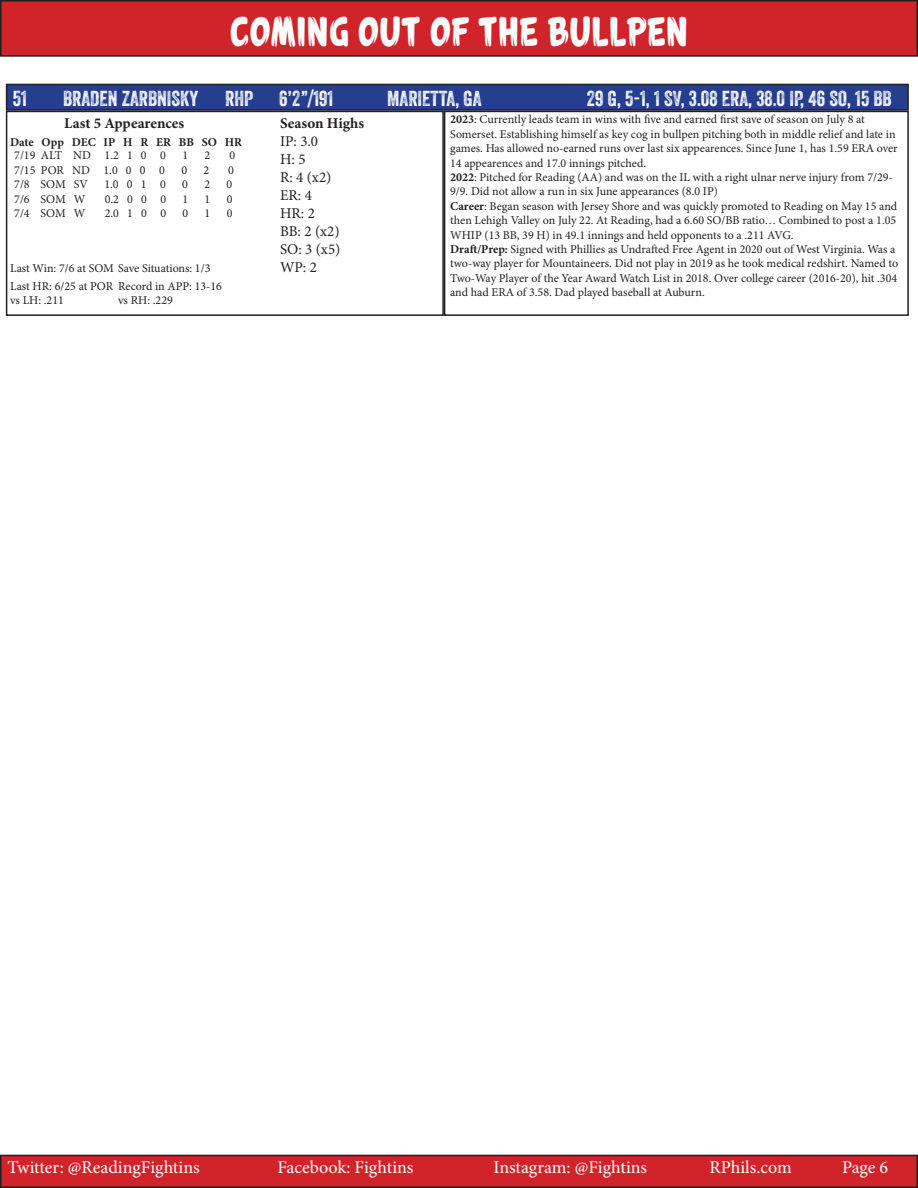
<style>
.page{position:relative;width:918px;height:1188px;background:#fff}
.page>*{position:absolute;margin:0;border:0;box-sizing:border-box;transform-origin:0 0}
.t1{font:700 36px "Reading";color:#fff}
.t2{font:21px "Veneer Two";color:#fff}
.t3{font:18px "Minion Pro";color:#fff}
.t4{font:15px "Minion Pro";color:#231f20}
.t5{font:700 15px "Minion Pro";color:#231f20}
.t6{font:12px/14.4px "Minion Pro";color:#231f20}
.t7{font:700 12px "Minion Pro";color:#231f20}
.s1{font-weight:700}
</style>
<div class="page">
<div style="left:1px;top:1px;width:916px;height:55px;background:#d1232a"></div>
<div style="left:0;top:0;width:918px;height:57px;border:2px solid #231f20"></div>
<div style="left:1px;top:1155px;width:916px;height:32px;background:#d1232a"></div>
<div style="left:0;top:1155px;width:918px;height:33px;border:2px solid #231f20"></div>
<div style="left:7px;top:84px;width:901px;height:26px;background:#253f8e"></div>
<div style="left:6px;top:84px;width:903px;height:27px;border:2px solid #231f20"></div>
<div style="left:6px;top:111px;width:438px;height:205px;border:2px solid #231f20"></div>
<div style="left:444px;top:111px;width:465px;height:205px;border:2px solid #231f20"></div>
<p class="t1" style="left:230px;top:11px;width:460px">COMING OUT OF THE BULLPEN</p>
<p class="t2" style="left:13px;top:86px;width:16px">51</p>
<p class="t2" style="left:63px;top:86px;width:137px">BRADEN ZARBNISKY</p>
<p class="t2" style="left:225px;top:86px;width:110px">RHP 6’2”/191</p>
<p class="t2" style="left:387px;top:86px;width:96px">MARIETTA, GA</p>
<p class="t2" style="left:587px;top:86px;width:306px">29 G, 5-1, 1 SV, 3.08 ERA, 38.0 IP, 46 SO, 15 BB</p>
<p class="t6" style="left:450px;top:112px;width:449px"><span class="s1">2023</span>: Currently leads team in wins with five and earned first save of season on July 8 at Somerset. Establishing himself as key cog in bullpen pitching both in middle relief and late in games. Has allowed no-earned runs over last six appearences. Since June 1, has 1.59 ERA over 14 appearences and 17.0 innings pitched.</p>
<p class="t6" style="left:450px;top:170px;width:444px"><span class="s1">2022</span>: Pitched for Reading (AA) and was on the IL with a right ulnar nerve injury from 7/29-<br>9/9. Did not allow a run in six June appearances (8.0 IP)</p>
<p class="t6" style="left:450px;top:199px;width:449px;text-align:justify"><span class="s1">Career</span>: Began season with Jersey Shore and was quickly promoted to Reading on May 15 and then Lehigh Valley on July 22. At Reading, had a 6.60 SO/BB ratio… Combined to post a 1.05<br>WHIP (13 BB, 39 H) in 49.1 innings and held opponents to a .211 AVG.</p>
<p class="t6" style="left:450px;top:242px;width:450px"><span class="s1">Draft/Prep:</span> Signed with Phillies as Undrafted Free Agent in 2020 out of West Virginia. Was a two-way player for Mountaineers. Did not play in 2019 as he took medical redshirt. Named to Two-Way Player of the Year Award Watch List in 2018. Over college career (2016-20), hit .304 and had ERA of 3.58. Dad played baseball at Auburn.</p>
<p class="t5" style="left:64px;top:113px;width:122px">Last 5 Appearences</p>
<p class="t5" style="left:280px;top:113px;width:86px">Season Highs</p>
<p class="t7" style="left:10px;top:134px;width:234px">Date Opp DEC IP H R ER BB SO HR</p>
<p class="t4" style="left:280px;top:131px;width:40px">IP: 3.0</p>
<p class="t4" style="left:280px;top:149px;width:27px">H: 5</p>
<p class="t4" style="left:280px;top:167px;width:53px">R: 4 (x2)</p>
<p class="t4" style="left:280px;top:185px;width:33px">ER: 4</p>
<p class="t4" style="left:280px;top:203px;width:36px">HR: 2</p>
<p class="t4" style="left:280px;top:221px;width:61px">BB: 2 (x2)</p>
<p class="t4" style="left:280px;top:239px;width:62px">SO: 3 (x5)</p>
<p class="t6" style="left:10px;top:261px;width:202px">Last Win: 7/6 at SOM Save Situations: 1/3</p>
<p class="t4" style="left:280px;top:257px;width:38px">WP: 2</p>
<p class="t6" style="left:10px;top:279px;width:214px">Last HR: 6/25 at POR Record in APP: 13-16</p>
<p class="t6" style="left:10px;top:293px;width:55px">vs LH: .211</p>
<p class="t6" style="left:118px;top:293px;width:56px">vs RH: .229</p>
<p class="t6" style="left:14px;top:148px;width:153px">7/19 ALT ND 1.2 1 0 0</p>
<p class="t6" style="left:182px;top:148px;width:7px">1</p>
<p class="t6" style="left:205px;top:148px;width:7px">2</p>
<p class="t6" style="left:229px;top:148px;width:7px">0</p>
<p class="t6" style="left:14px;top:163px;width:152px">7/15 POR ND 1.0 0 0 0</p>
<p class="t6" style="left:181px;top:163px;width:7px">0</p>
<p class="t6" style="left:203px;top:163px;width:7px">2</p>
<p class="t6" style="left:228px;top:163px;width:7px">0</p>
<p class="t6" style="left:14px;top:177px;width:75px">7/8 SOM SV</p>
<p class="t6" style="left:104px;top:177px;width:63px">1.0 0 1 0</p>
<p class="t6" style="left:182px;top:177px;width:7px">0</p>
<p class="t6" style="left:204px;top:177px;width:7px">2</p>
<p class="t6" style="left:226px;top:177px;width:7px">0</p>
<p class="t6" style="left:14px;top:192px;width:73px">7/6 SOM W</p>
<p class="t6" style="left:105px;top:192px;width:63px">0.2 0 0 0</p>
<p class="t6" style="left:183px;top:192px;width:7px">1</p>
<p class="t6" style="left:205px;top:192px;width:7px">1</p>
<p class="t6" style="left:227px;top:192px;width:7px">0</p>
<p class="t6" style="left:14px;top:206px;width:73px">7/4 SOM W</p>
<p class="t6" style="left:105px;top:206px;width:63px">2.0 1 0 0</p>
<p class="t6" style="left:183px;top:206px;width:7px">0</p>
<p class="t6" style="left:205px;top:206px;width:7px">1</p>
<p class="t6" style="left:227px;top:206px;width:7px">0</p>
<p class="t3" style="left:8px;top:1156px;width:194px">Twitter: @ReadingFightins</p>
<p class="t3" style="left:278px;top:1156px;width:137px">Facebook: Fightins</p>
<p class="t3" style="left:494px;top:1156px;width:155px">Instagram: @Fightins</p>
<p class="t3" style="left:710px;top:1156px;width:84px">RPhils.com</p>
<p class="t3" style="left:842px;top:1156px;width:48px">Page 6</p>
</div>
